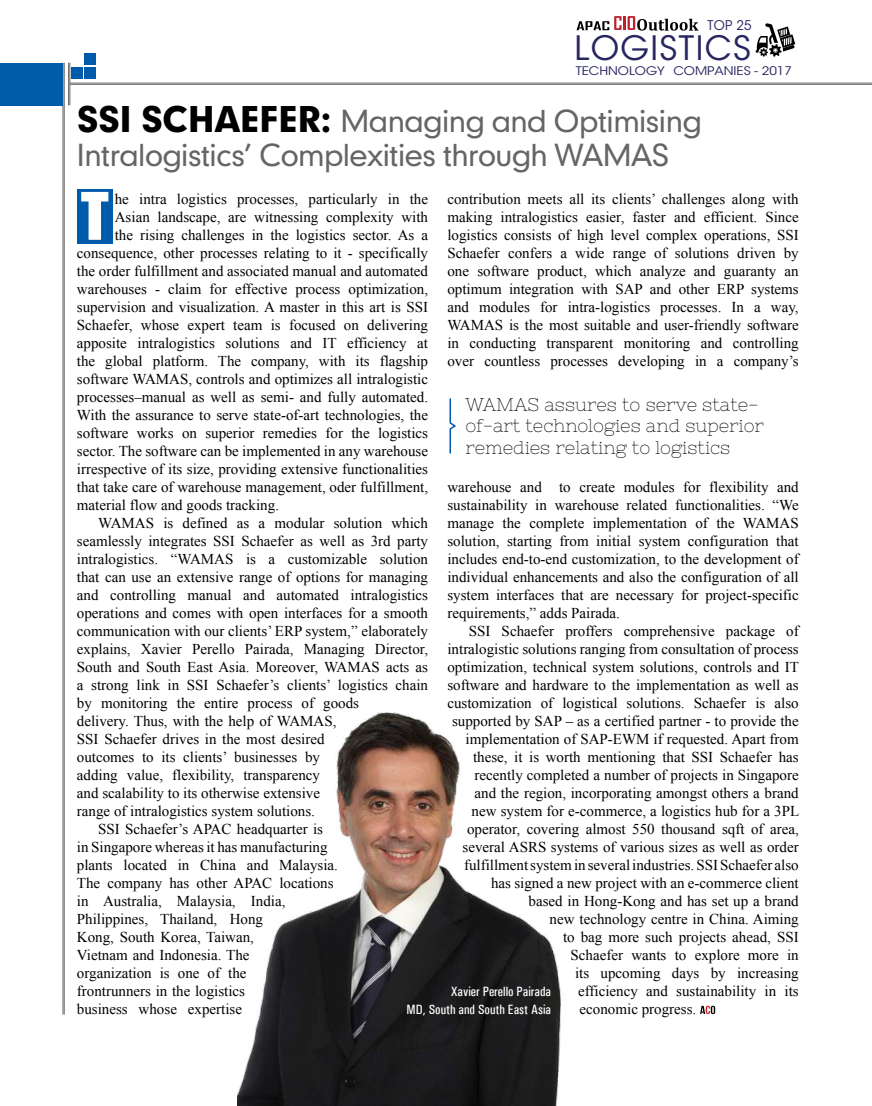
<style>
.page{position:relative;width:872px;height:1106px;background:#fff}
.page>*{position:absolute;margin:0;border:0;box-sizing:border-box;transform-origin:0 0}
.t1{font:60.6px "Impact";color:#fff}
.t2{font:33.45px "ITC Avant Garde Std";letter-spacing:.04em;color:#282661}
.t3{font:29.25px/34.2px "Geometrix";letter-spacing:-.02em;color:#656565}
.t4{font:18.3px/21.5px "Nixie One";color:#000}
.t5{font:15px/18px "Times New Roman";color:#000;text-align:justify}
.t6{font:500 condensed 13.5px/18px "Univers";color:#fff;text-align:right}
.t7{font:13.35px "ITC Avant Garde Std";color:#282661}
.t8{font:11.85px "ITC Avant Garde Std";color:#282661;scale:1.11 1}
.s1{font-weight:900;font-size:34.05px;color:#000}
</style>
<div class="page">
<div style="left:77px;top:189px;width:36px;height:55px;background:#005baa"></div>
<svg style="left:700px;top:1005px;width:15px;height:9px"></svg>
<hr style="left:64px;top:63px;width:1px;height:951px;background:#656565">
<hr style="left:63px;top:63px;width:1px;height:951px;background:#656565">
<div style="left:0;top:63px;width:63px;height:42px;background:#005baa"></div>
<hr style="left:70px;top:63px;width:1px;height:42px;background:#656565">
<hr style="left:68px;top:63px;width:1px;height:42px;background:#656565">
<div style="left:71px;top:67px;width:11px;height:11px;background:#005baa"></div>
<div style="left:85px;top:67px;width:11px;height:11px;background:#005baa"></div>
<div style="left:85px;top:53px;width:11px;height:12px;background:#005baa"></div>
<hr style="left:70px;top:84px;width:802px;height:1px;background:#656565">
<hr style="left:70px;top:83px;width:802px;height:1px;background:#656565">
<svg style="left:755px;top:23px;width:40px;height:34px"></svg>
<svg style="left:576px;top:16px;width:122px;height:15px"></svg>
<svg style="left:449px;top:398px;width:7px;height:56px"></svg>
<img style="left:237px;top:712px;width:324px;height:394px">
<p class="t7" style="left:707px;top:18px;width:46px">TOP 25</p>
<h2 class="t2" style="left:574px;top:29px;width:178px">LOGISTICS</h2>
<p class="t8" style="left:576px;top:64px;width:196px">TECHNOLOGY COMPANIES - 2017</p>
<h3 class="t3" style="left:77px;top:107px;width:626px"><span class="s1">SSI SCHAEFER:</span> Managing and Optimising<br>Intralogistics’ Complexities through WAMAS</h3>
<h1 class="t1" style="left:81px;top:183px;width:29px">T</h1>
<p class="t5" style="left:115px;top:191px;width:315px">he intra logistics processes, particularly in the</p>
<p class="t5" style="left:447px;top:191px;width:353px">contribution meets all its clients’ challenges along with making intralogistics easier, faster and efficient. Since logistics consists of high level complex operations, SSI Schaefer confers a wide range of solutions driven by one software product, which analyze and guaranty an optimum integration with SAP and other ERP systems and modules for intra-logistics processes. In a way, WAMAS is the most suitable and user-friendly software in conducting transparent monitoring and controlling over countless processes developing in a company’s</p>
<p class="t5" style="left:115px;top:209px;width:315px">Asian landscape, are witnessing complexity with</p>
<p class="t5" style="left:115px;top:227px;width:315px">the rising challenges in the logistics sector. As a</p>
<p class="t5" style="left:77px;top:245px;width:353px">consequence, other processes relating to it - specifically</p>
<p class="t5" style="left:77px;top:263px;width:353px">the order fulfillment and associated manual and automated</p>
<p class="t5" style="left:77px;top:281px;width:353px">warehouses - claim for effective process optimization,</p>
<p class="t5" style="left:77px;top:299px;width:353px">supervision and visualization. A master in this art is SSI</p>
<p class="t5" style="left:77px;top:317px;width:353px">Schaefer, whose expert team is focused on delivering</p>
<p class="t5" style="left:77px;top:335px;width:353px">apposite intralogistics solutions and IT efficiency at</p>
<p class="t5" style="left:77px;top:353px;width:353px">the global platform. The company, with its flagship</p>
<p class="t5" style="left:77px;top:371px;width:353px">software WAMAS, controls and optimizes all intralogistic</p>
<p class="t5" style="left:77px;top:389px;width:353px">processes–manual as well as semi- and fully automated.</p>
<p class="t5" style="left:77px;top:407px;width:353px">With the assurance to serve state-of-art technologies, the</p>
<p class="t5" style="left:77px;top:425px;width:353px">software works on superior remedies for the logistics</p>
<p class="t5" style="left:77px;top:443px;width:353px">sector. The software can be implemented in any warehouse</p>
<p class="t5" style="left:77px;top:461px;width:353px">irrespective of its size, providing extensive functionalities</p>
<p class="t5" style="left:77px;top:479px;width:353px">that take care of warehouse management, oder fulfillment,</p>
<p class="t5" style="left:77px;top:497px;width:204px">material flow and goods tracking.</p>
<p class="t5" style="left:98px;top:515px;width:331px">WAMAS is defined as a modular solution which</p>
<p class="t5" style="left:77px;top:533px;width:353px">seamlessly integrates SSI Schaefer as well as 3rd party</p>
<p class="t5" style="left:77px;top:551px;width:353px">intralogistics. “WAMAS is a customizable solution</p>
<p class="t5" style="left:77px;top:569px;width:352px">that can use an extensive range of options for managing</p>
<p class="t5" style="left:77px;top:587px;width:353px">and controlling manual and automated intralogistics</p>
<p class="t5" style="left:77px;top:605px;width:353px">operations and comes with open interfaces for a smooth</p>
<p class="t5" style="left:77px;top:623px;width:353px">communication with our clients’ ERP system,” elaborately</p>
<p class="t5" style="left:77px;top:641px;width:353px">explains, Xavier Perello Pairada, Managing Director,</p>
<p class="t5" style="left:77px;top:659px;width:353px">South and South East Asia. Moreover, WAMAS acts as</p>
<p class="t5" style="left:77px;top:677px;width:352px">a strong link in SSI Schaefer’s clients’ logistics chain</p>
<p class="t5" style="left:77px;top:695px;width:284px">by monitoring the entire process of goods</p>
<p class="t5" style="left:77px;top:713px;width:261px">delivery. Thus, with the help of WAMAS,</p>
<p class="t5" style="left:77px;top:731px;width:249px">SSI Schaefer drives in the most desired</p>
<p class="t5" style="left:77px;top:749px;width:245px">outcomes to its clients’ businesses by</p>
<p class="t5" style="left:77px;top:767px;width:245px">adding value, flexibility, transparency</p>
<p class="t5" style="left:77px;top:785px;width:245px">and scalability to its otherwise extensive</p>
<p class="t5" style="left:77px;top:803px;width:239px">range of intralogistics system solutions.</p>
<p class="t5" style="left:98px;top:821px;width:226px">SSI Schaefer’s APAC headquarter is</p>
<p class="t5" style="left:77px;top:839px;width:252px">in Singapore whereas it has manufacturing</p>
<p class="t5" style="left:77px;top:857px;width:263px">plants located in China and Malaysia.</p>
<p class="t5" style="left:77px;top:875px;width:258px">The company has other APAC locations</p>
<p class="t5" style="left:77px;top:893px;width:210px">in Australia, Malaysia, India,</p>
<p class="t5" style="left:77px;top:911px;width:187px">Philippines, Thailand, Hong</p>
<p class="t5" style="left:77px;top:929px;width:178px">Kong, South Korea, Taiwan,</p>
<p class="t5" style="left:77px;top:947px;width:174px">Vietnam and Indonesia. The</p>
<p class="t5" style="left:77px;top:965px;width:171px">organization is one of the</p>
<p class="t5" style="left:77px;top:983px;width:170px">frontrunners in the logistics</p>
<p class="t5" style="left:77px;top:1001px;width:167px">business whose expertise</p>
<p class="t4" style="left:465px;top:395px;width:300px">WAMAS assures to serve state&shy;of-art technologies and superior remedies relating to logistics</p>
<p class="t5" style="left:447px;top:479px;width:353px">warehouse and to create modules for flexibility and sustainability in warehouse related functionalities. “We manage the complete implementation of the WAMAS solution, starting from initial system configuration that includes end-to-end customization, to the development of individual enhancements and also the configuration of all system interfaces that are necessary for project-specific requirements,” adds Pairada.</p>
<p class="t5" style="left:469px;top:623px;width:331px">SSI Schaefer proffers comprehensive package of</p>
<p class="t5" style="left:447px;top:641px;width:353px">intralogistic solutions ranging from consultation of process</p>
<p class="t5" style="left:447px;top:659px;width:353px">optimization, technical system solutions, controls and IT</p>
<p class="t5" style="left:447px;top:677px;width:353px">software and hardware to the implementation as well as</p>
<p class="t5" style="left:447px;top:695px;width:353px">customization of logistical solutions. Schaefer is also</p>
<p class="t5" style="left:452px;top:713px;width:348px">supported by SAP – as a certified partner - to provide the</p>
<p class="t5" style="left:465px;top:731px;width:334px">implementation of SAP-EWM if requested. Apart from</p>
<p class="t5" style="left:473px;top:749px;width:327px">these, it is worth mentioning that SSI Schaefer has</p>
<p class="t5" style="left:474px;top:767px;width:325px">recently completed a number of projects in Singapore</p>
<p class="t5" style="left:474px;top:785px;width:326px">and the region, incorporating amongst others a brand</p>
<p class="t5" style="left:471px;top:803px;width:329px">new system for e-commerce, a logistics hub for a 3PL</p>
<p class="t5" style="left:467px;top:821px;width:333px">operator, covering almost 550 thousand sqft of area,</p>
<p class="t5" style="left:462px;top:839px;width:337px">several ASRS systems of various sizes as well as order</p>
<p class="t5" style="left:464px;top:857px;width:336px">fulfillment system in several industries. SSI Schaefer also</p>
<p class="t5" style="left:491px;top:875px;width:309px">has signed a new project with an e-commerce client</p>
<p class="t5" style="left:528px;top:893px;width:272px">based in Hong-Kong and has set up a brand</p>
<p class="t5" style="left:549px;top:911px;width:251px">new technology centre in China. Aiming</p>
<p class="t5" style="left:563px;top:929px;width:237px">to bag more such projects ahead, SSI</p>
<p class="t5" style="left:570px;top:947px;width:230px">Schaefer wants to explore more in</p>
<p class="t5" style="left:575px;top:965px;width:225px">its upcoming days by increasing</p>
<p class="t5" style="left:578px;top:983px;width:222px">efficiency and sustainability in its</p>
<p class="t5" style="left:579px;top:1001px;width:118px">economic progress.</p>
<p class="t6" style="left:406px;top:983px;width:146px">Xavier Perello Pairada<br>MD, South and South East Asia</p>
</div>
